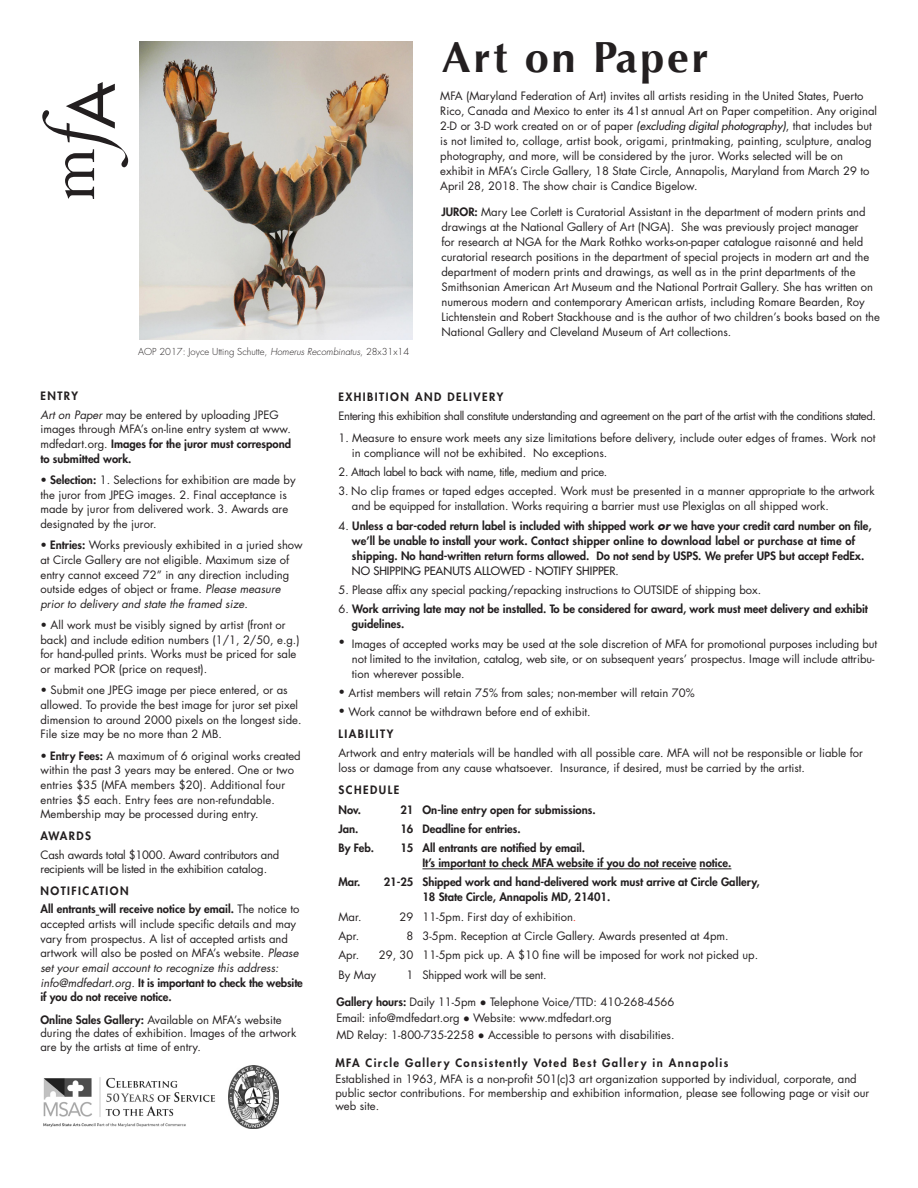
<style>
.page{position:relative;width:918px;height:1188px;background:#fff}
.page>*{position:absolute;margin:0;border:0;box-sizing:border-box;transform-origin:0 0}
.t1{font:700 43.5px "Optima";letter-spacing:.06em;color:#231f20}
.t2{font:11.25px/14.7px "Futura";color:#231f20}
.t3{font:800 11.25px/15px "Futura";color:#231f20}
.t4{font:11.25px "Futura";letter-spacing:-.03em;color:#231f20}
.t5{font:11.25px/14.7px "Futura";letter-spacing:-.02em;color:#231f20}
.t6{font:800 11.25px "Futura";letter-spacing:.12em;color:#231f20}
.t7{font:800 11.25px "Futura";letter-spacing:.13em;color:#231f20}
.t8{font:300 9.3px "Futura";color:#231f20}
.s1{font-style:italic}
.s2{font-weight:800}
.s3{font-weight:400}
.s4{font-weight:700;font-style:italic}
.s5{color:#ee3f34}
.s6{font-family:"Arial";font-weight:700}
</style>
<div class="page">
<svg style="left:42px;top:82px;width:86px;height:117px"></svg>
<hr style="left:422px;top:868px;width:274px;height:1px;background:#231f20">
<hr style="left:700px;top:868px;width:31px;height:1px;background:#231f20">
<img style="left:139px;top:41px;width:273px;height:298px">
<img style="left:228px;top:1066px;width:51px;height:62px">
<img style="left:43px;top:1077px;width:172px;height:50px">
<p class="t1" style="left:442px;top:32px;width:268px">Art on Paper</p>
<p class="t2" style="left:440px;top:88px;width:438px">MFA (Maryland Federation of Art) invites all artists residing in the United States, Puerto Rico, Canada and Mexico to enter its 41st annual Art on Paper competition. Any original 2-D or 3-D work created on or of paper <span class="s1">(excluding digital photography)</span>, that includes but is not limited to, collage, artist book, origami, printmaking, painting, sculpture, analog photography, and more, will be considered by the juror. Works selected will be on exhibit in MFA’s Circle Gallery, 18 State Circle, Annapolis, Maryland from March 29 to April 28, 2018. The show chair is Candice Bigelow.</p>
<p class="t8" style="left:138px;top:346px;width:273px">AOP 2017: Joyce Utting Schutte, <span class="s1">Homerus Recombinatus</span>, 28x31x14</p>
<p class="t2" style="left:441px;top:204px;width:440px"><span class="s2">JUROR:</span> Mary Lee Corlett is Curatorial Assistant in the department of modern prints and drawings at the National Gallery of Art (NGA). She was previously project manager<br>for research at NGA for the Mark Rothko works-on-paper catalogue raisonné and held curatorial research positions in the department of special projects in modern art and the department of modern prints and drawings, as well as in the print departments of the Smithsonian American Art Museum and the National Portrait Gallery. She has written on numerous modern and contemporary American artists, including Romare Bearden, Roy Lichtenstein and Robert Stackhouse and is the author of two children’s books based on the National Gallery and Cleveland Museum of Art collections.</p>
<p class="t3" style="left:40px;top:388px;width:39px">ENTRY</p>
<p class="t2" style="left:40px;top:407px;width:252px"><span class="s1">Art on Paper</span> may be entered by uploading JPEG images through MFA’s on-line entry system at www. mdfedart.org. <span class="s2">Images for the juror must correspond to submitted work.</span></p>
<p class="t2" style="left:40px;top:472px;width:257px"><span class="s2">• Selection:</span> 1. Selections for exhibition are made by the juror from JPEG images. 2. Final acceptance is made by juror from delivered work. 3. Awards are designated by the juror.</p>
<p class="t2" style="left:40px;top:538px;width:264px"><span class="s2">• Entries:</span> Works previously exhibited in a juried show at Circle Gallery are not eligible. Maximum size of entry cannot exceed 72” in any direction including outside edges of object or frame. <span class="s1">Please measure prior to delivery and state the framed size</span>.</p>
<p class="t2" style="left:40px;top:618px;width:261px">• All work must be visibly signed by artist (front or back) and include edition numbers (1/1, 2/50, e.g.) for hand-pulled prints. Works must be priced for sale or marked POR (price on request).</p>
<p class="t2" style="left:40px;top:683px;width:263px">• Submit one JPEG image per piece entered, or as allowed. To provide the best image for juror set pixel dimension to around 2000 pixels on the longest side.<br>File size may be no more than 2 MB.</p>
<p class="t2" style="left:40px;top:748px;width:262px"><span class="s2">• Entry Fees:</span> A maximum of 6 original works created within the past 3 years may be entered. One or two entries $35 (MFA members $20). Additional four entries $5 each. Entry fees are non-refundable.<br>Membership may be processed during entry.</p>
<p class="t3" style="left:40px;top:828px;width:52px">AWARDS</p>
<p class="t5" style="left:40px;top:847px;width:240px">Cash awards total $1000. Award contributors and recipients will be listed in the exhibition catalog.</p>
<p class="t7" style="left:40px;top:883px;width:90px">NOTIFICATION</p>
<p class="t2" style="left:40px;top:902px;width:264px"><span class="s2">All entrants will receive notice by email.</span> The notice to accepted artists will include specific details and may vary from prospectus. A list of accepted artists and artwork will also be posted on MFA’s website. <span class="s1">Please set your email account to recognize this address: info@mdfedart.org.</span> <span class="s2">It is important to check the website if you do not receive notice.</span></p>
<p class="t2" style="left:40px;top:1013px;width:257px;line-height:13.5px"><span class="s2">Online Sales Gallery:</span> Available on MFA’s website during the dates of exhibition. Images of the artwork are by the artists at time of entry.</p>
<p class="t7" style="left:338px;top:389px;width:166px">EXHIBITION AND DELIVERY</p>
<p class="t4" style="left:338px;top:408px;width:539px">Entering this exhibition shall constitute understanding and agreement on the part of the artist with the conditions stated.</p>
<p class="t2" style="left:352px;top:430px;width:525px;text-indent:-14px">1. Measure to ensure work meets any size limitations before delivery, include outer edges of frames. Work not in compliance will not be exhibited. No exceptions.</p>
<p class="t4" style="left:338px;top:464px;width:270px">2. Attach label to back with name, title, medium and price.</p>
<p class="t2" style="left:352px;top:484px;width:524px;text-indent:-14px">3. No clip frames or taped edges accepted. Work must be presented in a manner appropriate to the artwork and be equipped for installation. Works requiring a barrier must use Plexiglas on all shipped work.</p>
<p class="t3" style="left:352px;top:518px;width:521px;text-indent:-13px"><span class="s3">4.</span> Unless a bar-coded return label is included with shipped work <span class="s4">or</span> we have your credit card number on file, we’ll be unable to install your work. Contact shipper online to download label or purchase at time of shipping. No hand-written return forms allowed. Do not send by USPS. We prefer UPS but accept FedEx.<br><span class="s3">NO SHIPPING PEANUTS ALLOWED - NOTIFY SHIPPER.</span></p>
<p class="t2" style="left:338px;top:582px;width:424px">5. Please affix any special packing/repacking instructions to OUTSIDE of shipping box.</p>
<p class="t3" style="left:352px;top:602px;width:518px;text-indent:-14px"><span class="s3">6.</span> Work arriving late may not be installed. To be considered for award, work must meet delivery and exhibit guidelines.</p>
<p class="t2" style="left:352px;top:636px;width:527px;text-indent:-14px">• Images of accepted works may be used at the sole discretion of MFA for promotional purposes including but not limited to the invitation, catalog, web site, or on subsequent years’ prospectus. Image will include attribu&shy;tion wherever possible.</p>
<p class="t2" style="left:338px;top:685px;width:358px">• Artist members will retain 75% from sales; non-member will retain 70%</p>
<p class="t2" style="left:338px;top:705px;width:254px">• Work cannot be withdrawn before end of exhibit.</p>
<p class="t7" style="left:338px;top:726px;width:56px">LIABILITY</p>
<p class="t2" style="left:338px;top:746px;width:526px">Artwork and entry materials will be handled with all possible care. MFA will not be responsible or liable for loss or damage from any cause whatsoever. Insurance, if desired, must be carried by the artist.</p>
<p class="t7" style="left:338px;top:783px;width:62px">SCHEDULE</p>
<p class="t3" style="left:338px;top:802px;width:24px">Nov.</p>
<p class="t3" style="left:400px;top:802px;width:197px">21 On-line entry open for submissions.</p>
<p class="t3" style="left:338px;top:821px;width:22px">Jan.</p>
<p class="t3" style="left:400px;top:821px;width:122px">16 Deadline for entries.</p>
<p class="t3" style="left:338px;top:840px;width:37px">By Feb.</p>
<p class="t3" style="left:400px;top:840px;width:186px">15 All entrants are notified by email.</p>
<p class="t3" style="left:422px;top:855px;width:310px">It’s important to check MFA website if you do not receive notice.</p>
<p class="t3" style="left:338px;top:875px;width:24px">Mar.</p>
<p class="t3" style="left:384px;top:875px;width:377px">21-25 Shipped work and hand-delivered work must arrive at Circle Gallery,</p>
<p class="t3" style="left:422px;top:890px;width:189px">18 State Circle, Annapolis MD, 21401.</p>
<p class="t2" style="left:338px;top:909px;width:25px">Mar.</p>
<p class="t2" style="left:400px;top:909px;width:178px">29 11-5pm. First day of exhibition<span class="s5">.</span></p>
<p class="t2" style="left:338px;top:928px;width:22px">Apr.</p>
<p class="t2" style="left:407px;top:928px;width:324px">8 3-5pm. Reception at Circle Gallery. Awards presented at 4pm.</p>
<p class="t2" style="left:338px;top:948px;width:22px">Apr.</p>
<p class="t2" style="left:379px;top:948px;width:381px">29, 30 11-5pm pick up. A $10 fine will be imposed for work not picked up.</p>
<p class="t2" style="left:338px;top:967px;width:39px">By May</p>
<p class="t5" style="left:407px;top:967px;width:141px">1 Shipped work will be sent.</p>
<p class="t2" style="left:336px;top:994px;width:340px"><span class="s2">Gallery hours:</span> Daily 11-5pm <span class="s6">●</span> Telephone Voice/TTD: 410-268-4566</p>
<p class="t2" style="left:336px;top:1011px;width:277px">Email: info@mdfedart.org <span class="s6">●</span> Website: www.mdfedart.org</p>
<p class="t2" style="left:336px;top:1027px;width:340px">MD Relay: 1-800-735-2258 <span class="s6">●</span> Accessible to persons with disabilities.</p>
<p class="t6" style="left:335px;top:1056px;width:394px">MFA Circle Gallery Consistently Voted Best Gallery in Annapolis</p>
<p class="t2" style="left:335px;top:1072px;width:535px;line-height:13.5px">Established in 1963, MFA is a non-profit 501(c)3 art organization supported by individual, corporate, and public sector contributions. For membership and exhibition information, please see following page or visit our web site.</p>
</div>
